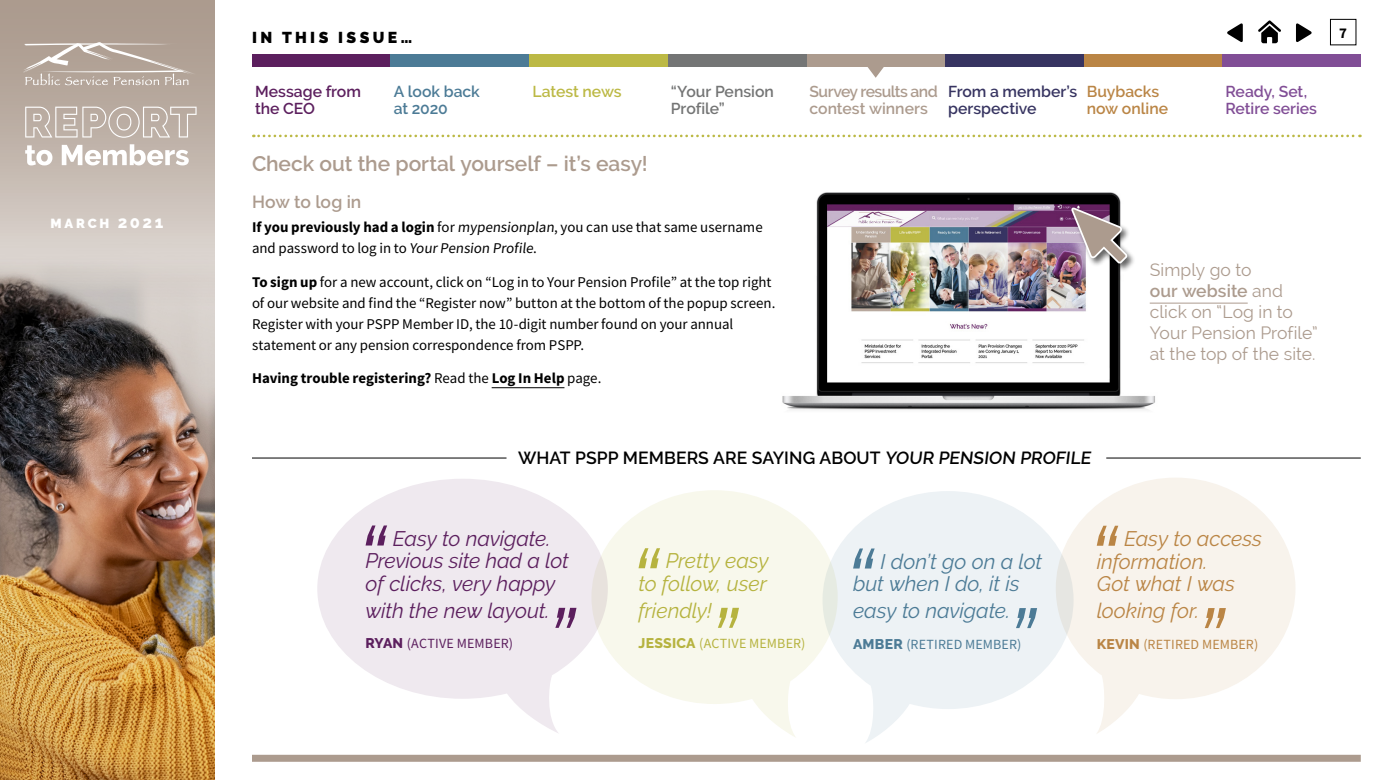
<style>
.page{position:relative;width:1386px;height:780px;background:#fff}
.page>*{position:absolute;margin:0;border:0;box-sizing:border-box;transform-origin:0 0}
.t1{font:italic 21px/22.8px "Raleway";letter-spacing:-.005em;color:#5c1f5e}
.t2{font:italic 21px/22.8px "Raleway";letter-spacing:-.005em;color:#ba8545}
.t3{font:italic 21px/22.8px "Raleway";letter-spacing:-.005em;color:#4c7b96}
.t4{font:600 21px "Raleway";color:#ac9b8e}
.t5{font:italic 21px/22.8px "Raleway";letter-spacing:-.005em;color:#bcb945;text-align:right}
.t6{font:17.5px/21px "Raleway";letter-spacing:.005em;color:#ac9b8e}
.t7{font:600 17.5px "Raleway";color:#000}
.t8{font:600 17.5px "Raleway";color:#ac9b8e}
.t9{font:600 15.75px/17.5px "Raleway";letter-spacing:-.015em;color:#ac9b8e}
.t10{font:600 15.75px/17.5px "Raleway";color:#373461}
.t11{font:600 15.75px/17.5px "Raleway";letter-spacing:-.005em;color:#814e96}
.t12{font:600 15.75px/17.5px "Raleway";color:#747575}
.t13{font:600 15.75px/17.5px "Raleway";color:#5c1f5e}
.t14{font:600 15.75px/17.5px "Raleway";color:#ba8545}
.t15{font:600 15.75px/17.5px "Raleway";letter-spacing:-.005em;color:#4c7b96}
.t16{font:900 15.75px "Raleway";letter-spacing:.215em;color:#000}
.t17{font:600 15.75px "Raleway";letter-spacing:-.005em;color:#bcb945}
.t18{font:14.88px/21px "Mada";color:#000}
.t19{font:700 14.88px "Mada";color:#000}
.t20{font:14px "Mada";letter-spacing:.01em;color:#bcb945}
.t21{font:14px "Mada";letter-spacing:.01em;color:#4c7b96}
.t22{font:14px "Mada";letter-spacing:.01em;color:#ba8545}
.t23{font:14px "Mada";letter-spacing:.01em;color:#5c1f5e}
.t24{font:900 13.12px "Raleway";letter-spacing:.21em;color:#fff}
.s1{font-weight:800;font-size:16.62px}
.s2{font-weight:700}
.s3{font-weight:400}
.s4{font-weight:600}
.s5{font-family:"Raleway";font-weight:800}
</style>
<div class="page">
<img style="left:0;top:0;width:214px;height:780px">
<div style="left:1330px;top:19px;width:26px;height:26px;border:1px solid #000"></div>
<svg style="left:1258px;top:20px;width:23px;height:23px"></svg>
<svg style="left:1296px;top:23px;width:16px;height:19px"></svg>
<svg style="left:1227px;top:23px;width:16px;height:19px"></svg>
<svg style="left:21px;top:42px;width:179px;height:43px"></svg>
<svg style="left:25px;top:145px;width:27px;height:20px"></svg>
<svg style="left:62px;top:144px;width:127px;height:21px"></svg>
<svg style="left:25px;top:106px;width:172px;height:32px"></svg>
<div style="left:252px;top:55px;width:139px;height:12px;background:#5c1f5e"></div>
<div style="left:806px;top:55px;width:139px;height:12px;background:#ac9b8e"></div>
<div style="left:529px;top:55px;width:139px;height:12px;background:#bcb945"></div>
<div style="left:1084px;top:55px;width:138px;height:12px;background:#ba8545"></div>
<div style="left:391px;top:55px;width:138px;height:12px;background:#4c7b96"></div>
<div style="left:945px;top:55px;width:139px;height:12px;background:#373461"></div>
<div style="left:668px;top:55px;width:138px;height:12px;background:#747575"></div>
<div style="left:1222px;top:55px;width:139px;height:12px;background:#814e96"></div>
<svg style="left:253px;top:135px;width:1107px;height:2px"></svg>
<svg style="left:867px;top:67px;width:17px;height:11px"></svg>
<div style="left:252px;top:754px;width:1109px;height:7px;background:#ac9b8e"></div>
<svg style="left:317px;top:479px;width:274px;height:254px;fill:#efe9ef"></svg>
<svg style="left:366px;top:525px;width:21px;height:20px"></svg>
<svg style="left:555px;top:608px;width:22px;height:20px"></svg>
<svg style="left:591px;top:490px;width:232px;height:247px;fill:#f8f8ec"></svg>
<svg style="left:823px;top:491px;width:233px;height:252px;fill:#edf2f5"></svg>
<svg style="left:853px;top:548px;width:22px;height:20px"></svg>
<svg style="left:1016px;top:608px;width:21px;height:20px"></svg>
<svg style="left:1056px;top:478px;width:239px;height:255px;fill:#f8f3ec"></svg>
<svg style="left:1097px;top:525px;width:21px;height:20px"></svg>
<svg style="left:1205px;top:608px;width:21px;height:20px"></svg>
<hr style="left:1106px;top:457px;width:255px;height:1px;background:#000">
<hr style="left:252px;top:457px;width:255px;height:1px;background:#000">
<img style="left:782px;top:192px;width:376px;height:218px">
<div style="left:1070px;top:206px;width:66px;height:66px;background:#000;opacity:.6"></div>
<svg style="left:1069px;top:207px;width:60px;height:58px"></svg>
<hr style="left:1150px;top:303px;width:98px;height:1px;background:#ac9b8e">
<hr style="left:492px;top:387px;width:72px;height:1px;background:#000">
<p class="t24" style="left:51px;top:216px;width:114px">MARCH <span class="s1">2021</span></p>
<p class="t16" style="left:252px;top:29px;width:162px">IN THIS ISSUE…</p>
<p class="t19" style="left:1339px;top:25px;width:9px">7</p>
<p class="t13" style="left:255px;top:82px;width:107px">Message from the CEO</p>
<p class="t17" style="left:532px;top:82px;width:91px">Latest news</p>
<p class="t10" style="left:948px;top:82px;width:131px">From a member’s perspective</p>
<p class="t15" style="left:394px;top:82px;width:88px">A look back at 2020</p>
<p class="t12" style="left:671px;top:82px;width:105px">“Your Pension<br>Profile”</p>
<p class="t11" style="left:1225px;top:82px;width:93px">Ready, Set,<br>Retire series</p>
<p class="t9" style="left:810px;top:82px;width:130px">Survey results and contest winners</p>
<p class="t14" style="left:1087px;top:82px;width:83px">Buybacks now online</p>
<h1 class="t4" style="left:252px;top:151px;width:397px">Check out the portal yourself – it’s easy!</h1>
<p class="t8" style="left:252px;top:192px;width:111px">How to log in</p>
<p class="t18" style="left:252px;top:217px;width:512px"><span class="s2">If you previously had a login</span> for mypensionplan, you can use that same username and password to log in to Your Pension Profile.</p>
<p class="t18" style="left:252px;top:272px;width:525px"><span class="s2">To sign up</span> for a new account, click on “Log in to Your Pension Profile” at the top right of our website and find the “Register now” button at the bottom of the popup screen.<br>Register with your PSPP Member ID, the 10-digit number found on your annual statement or any pension correspondence from PSPP.</p>
<p class="t19" style="left:252px;top:370px;width:351px">Having trouble registering? <span class="s3">Read the</span> Log In Help <span class="s3">page.</span></p>
<p class="t7" style="left:518px;top:448px;width:577px">WHAT PSPP MEMBERS ARE SAYING ABOUT YOUR PENSION PROFILE</p>
<p class="t6" style="left:1150px;top:259px;width:170px">Simply go to<br><span class="s4">our website</span> and click on “Log in to<br>Your Pension Profile” at the top of the site.</p>
<h1 class="t1" style="left:366px;top:526px;width:205px;text-indent:27px">Easy to navigate.<br>Previous site had a lot of clicks, very happy</h1>
<h1 class="t1" style="left:366px;top:599px;width:185px">with the new layout.</h1>
<p class="t23" style="left:366px;top:636px;width:149px"><span class="s5">RYAN</span> (ACTIVE MEMBER)</p>
<h1 class="t5" style="left:639px;top:549px;width:132px">Pretty easy<br>to follow, user</h1>
<h1 class="t5" style="left:639px;top:599px;width:75px">friendly!</h1>
<p class="t20" style="left:639px;top:636px;width:168px"><span class="s5">JESSICA</span> (ACTIVE MEMBER)</p>
<h1 class="t3" style="left:853px;top:549px;width:191px;text-indent:27px">I don’t go on a lot but when I do, it is</h1>
<h1 class="t3" style="left:853px;top:599px;width:159px">easy to navigate.</h1>
<p class="t21" style="left:853px;top:636px;width:170px"><span class="s5">AMBER</span> (RETIRED MEMBER)</p>
<h1 class="t2" style="left:1097px;top:527px;width:167px;text-indent:27px">Easy to access information.<br>Got what I was</h1>
<h1 class="t2" style="left:1097px;top:599px;width:104px">looking for.</h1>
<p class="t22" style="left:1097px;top:636px;width:163px"><span class="s5">KEVIN</span> (RETIRED MEMBER)</p>
</div>
